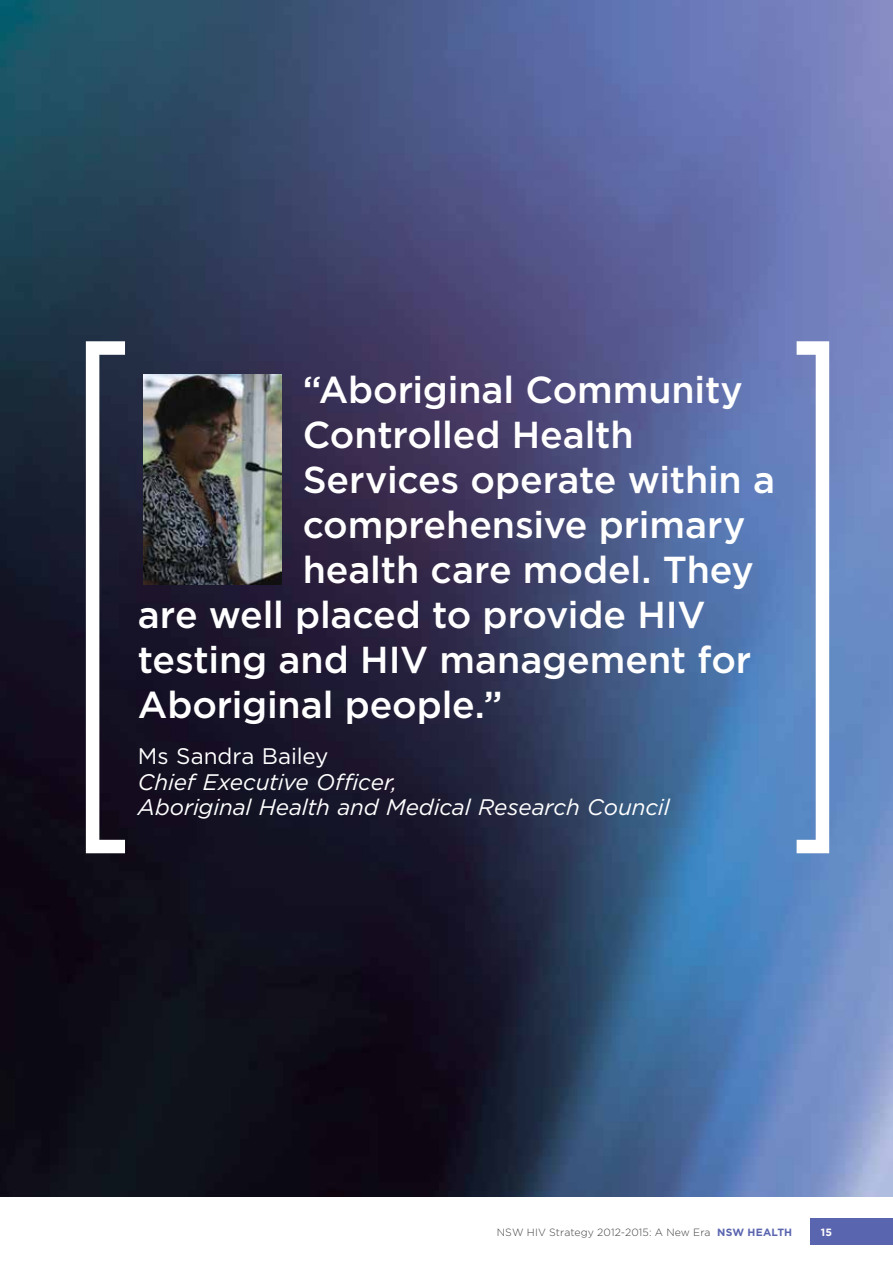
<style>
.page{position:relative;width:893px;height:1263px;background:#fff}
.page>*{position:absolute;margin:0;border:0;box-sizing:border-box;transform-origin:0 0}
.t1{font:500 37.5px "Gotham";letter-spacing:-.005em;color:#fff}
.t2{font:italic 22.5px/25.5px "Gotham";letter-spacing:-.005em;color:#fff}
.t3{font:22.5px "Gotham";color:#fff}
.t4{font:300 10.5px "Gotham";letter-spacing:.005em;color:#414042}
.t5{font:700 10.5px "Gotham";color:#fff}
.s1{font-weight:700;color:#5a65af}
</style>
<div class="page">
<img style="left:0;top:0;width:893px;height:1197px">
<svg style="left:797px;top:341px;width:32px;height:512px"></svg>
<svg style="left:86px;top:341px;width:39px;height:512px"></svg>
<img style="left:144px;top:375px;width:137px;height:209px">
<img style="left:0;top:753px;width:1px;height:467px">
<div style="left:0;top:1197px;width:893px;height:66px;background:#fff"></div>
<div style="left:810px;top:1219px;width:83px;height:26px;background:#5a65af"></div>
<p class="t1" style="left:303px;top:368px;width:442px">“Aboriginal Community</p>
<p class="t1" style="left:303px;top:413px;width:332px">Controlled Health</p>
<p class="t1" style="left:303px;top:458px;width:474px">Services operate within a</p>
<p class="t1" style="left:303px;top:503px;width:444px">comprehensive primary</p>
<p class="t1" style="left:303px;top:548px;width:452px">health care model. They</p>
<p class="t1" style="left:138px;top:593px;width:569px">are well placed to provide HIV</p>
<p class="t1" style="left:138px;top:638px;width:615px">testing and HIV management for</p>
<p class="t1" style="left:138px;top:683px;width:366px">Aboriginal people.”</p>
<p class="t3" style="left:138px;top:744px;width:192px">Ms Sandra Bailey</p>
<p class="t2" style="left:138px;top:769px;width:533px">Chief Executive Officer,<br>Aboriginal Health and Medical Research Council</p>
<p class="t4" style="left:497px;top:1226px;width:295px">NSW HIV Strategy 2012-2015: A New Era <span class="s1">NSW Health</span></p>
<p class="t5" style="left:821px;top:1225px;width:13px">15</p>
</div>
